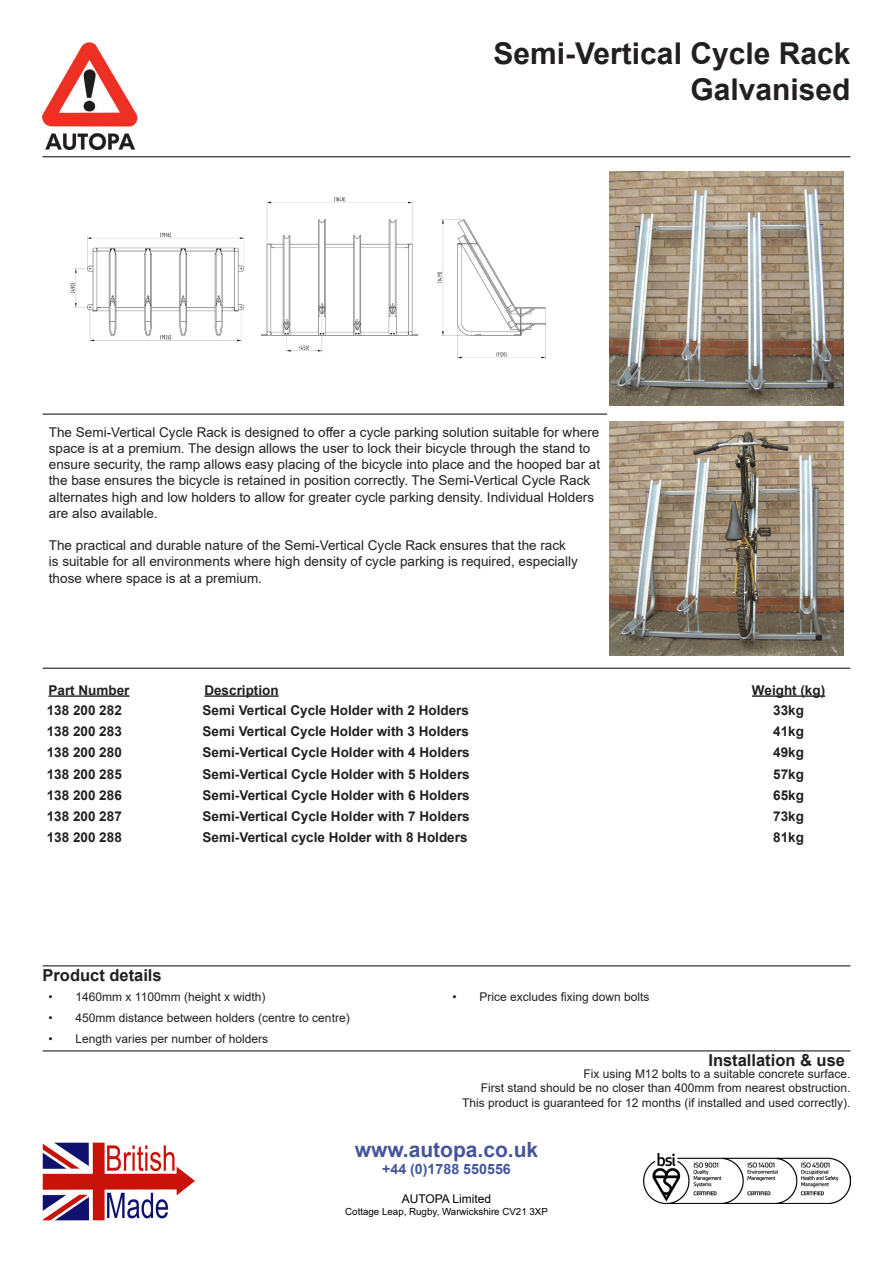
<style>
.page{position:relative;width:893px;height:1263px;background:#fff}
.page>*{position:absolute;margin:0;border:0;box-sizing:border-box;transform-origin:0 0}
.t1{font:700 30px "Arial";color:#231f20}
.t2{font:700 21px "Arial";color:#44559a}
.t3{font:700 16.5px "Arial";color:#231f20}
.t4{font:700 14.25px "Arial";color:#44559a}
.t5{font:13.5px/16.2px "Arial";color:#231f20}
.t6{font:700 13.5px "Arial";color:#231f20}
.t7{font:12px "Arial";color:#231f20}
.t8{font:12px "Arial";color:#000}
.t9{font:9.75px "Arial";color:#000}
</style>
<div class="page">
<img style="left:644px;top:1154px;width:206px;height:49px">
<img style="left:43px;top:1142px;width:152px;height:78px">
<img style="left:70px;top:197px;width:476px;height:163px">
<img style="left:42px;top:43px;width:95px;height:107px">
<hr style="left:43px;top:156px;width:807px;height:1px;background:#231f20">
<hr style="left:43px;top:414px;width:564px;height:1px;background:#231f20">
<hr style="left:49px;top:695px;width:81px;height:2px;background:#231f20">
<hr style="left:204px;top:695px;width:75px;height:2px;background:#231f20">
<hr style="left:752px;top:695px;width:73px;height:2px;background:#231f20">
<img style="left:610px;top:171px;width:233px;height:234px">
<img style="left:610px;top:422px;width:233px;height:233px">
<hr style="left:43px;top:668px;width:807px;height:1px;background:#231f20">
<hr style="left:43px;top:965px;width:807px;height:1px;background:#231f20">
<hr style="left:43px;top:1050px;width:807px;height:1px;background:#231f20">
<p class="t1" style="left:494px;top:33px;width:358px">Semi-Vertical Cycle Rack</p>
<p class="t1" style="left:690px;top:69px;width:162px">Galvanised</p>
<p class="t5" style="left:49px;top:424px;width:553px">The Semi-Vertical Cycle Rack is designed to offer a cycle parking solution suitable for where space is at a premium. The design allows the user to lock their bicycle through the stand to ensure security, the ramp allows easy placing of the bicycle into place and the hooped bar at the base ensures the bicycle is retained in position correctly. The Semi-Vertical Cycle Rack alternates high and low holders to allow for greater cycle parking density. Individual Holders are also available.</p>
<p class="t5" style="left:49px;top:537px;width:530px">The practical and durable nature of the Semi-Vertical Cycle Rack ensures that the rack is suitable for all environments where high density of cycle parking is required, especially those where space is at a premium.</p>
<p class="t6" style="left:49px;top:680px;width:83px">Part Number</p>
<p class="t6" style="left:204px;top:680px;width:76px">Description</p>
<p class="t6" style="left:752px;top:680px;width:75px">Weight (kg)</p>
<p class="t6" style="left:47px;top:700px;width:77px">138 200 282</p>
<p class="t6" style="left:203px;top:700px;width:268px">Semi Vertical Cycle Holder with 2 Holders</p>
<p class="t6" style="left:773px;top:700px;width:32px">33kg</p>
<p class="t6" style="left:47px;top:722px;width:77px">138 200 283</p>
<p class="t6" style="left:203px;top:722px;width:268px">Semi Vertical Cycle Holder with 3 Holders</p>
<p class="t6" style="left:773px;top:722px;width:32px">41kg</p>
<p class="t6" style="left:47px;top:743px;width:77px">138 200 280</p>
<p class="t6" style="left:203px;top:743px;width:269px">Semi-Vertical Cycle Holder with 4 Holders</p>
<p class="t6" style="left:773px;top:743px;width:32px">49kg</p>
<p class="t6" style="left:47px;top:764px;width:77px">138 200 285</p>
<p class="t6" style="left:203px;top:764px;width:269px">Semi-Vertical Cycle Holder with 5 Holders</p>
<p class="t6" style="left:773px;top:764px;width:32px">57kg</p>
<p class="t6" style="left:47px;top:785px;width:77px">138 200 286</p>
<p class="t6" style="left:203px;top:785px;width:269px">Semi-Vertical Cycle Holder with 6 Holders</p>
<p class="t6" style="left:773px;top:785px;width:32px">65kg</p>
<p class="t6" style="left:47px;top:807px;width:77px">138 200 287</p>
<p class="t6" style="left:203px;top:807px;width:269px">Semi-Vertical Cycle Holder with 7 Holders</p>
<p class="t6" style="left:773px;top:807px;width:32px">73kg</p>
<p class="t6" style="left:47px;top:828px;width:77px">138 200 288</p>
<p class="t6" style="left:203px;top:828px;width:266px">Semi-Vertical cycle Holder with 8 Holders</p>
<p class="t6" style="left:773px;top:828px;width:32px">81kg</p>
<p class="t3" style="left:43px;top:963px;width:121px">Product details</p>
<p class="t7" style="left:49px;top:989px;width:218px">• 1460mm x 1100mm (height x width)</p>
<p class="t7" style="left:452px;top:989px;width:199px">• Price excludes fixing down bolts</p>
<p class="t7" style="left:49px;top:1009px;width:303px">• 450mm distance between holders (centre to centre)</p>
<p class="t7" style="left:49px;top:1030px;width:221px">• Length varies per number of holders</p>
<p class="t3" style="left:708px;top:1048px;width:138px">Installation &amp; use</p>
<p class="t7" style="left:584px;top:1065px;width:268px">Fix using M12 bolts to a suitable concrete surface.</p>
<p class="t7" style="left:481px;top:1080px;width:371px">First stand should be no closer than 400mm from nearest obstruction.</p>
<p class="t7" style="left:462px;top:1094px;width:390px">This product is guaranteed for 12 months (if installed and used correctly).</p>
<p class="t2" style="left:355px;top:1135px;width:185px">www.autopa.co.uk</p>
<p class="t4" style="left:382px;top:1159px;width:130px">+44 (0)1788 550556</p>
<p class="t8" style="left:402px;top:1190px;width:91px">AUTOPA Limited</p>
<p class="t9" style="left:345px;top:1204px;width:204px">Cottage Leap, Rugby, Warwickshire CV21 3XP</p>
</div>
